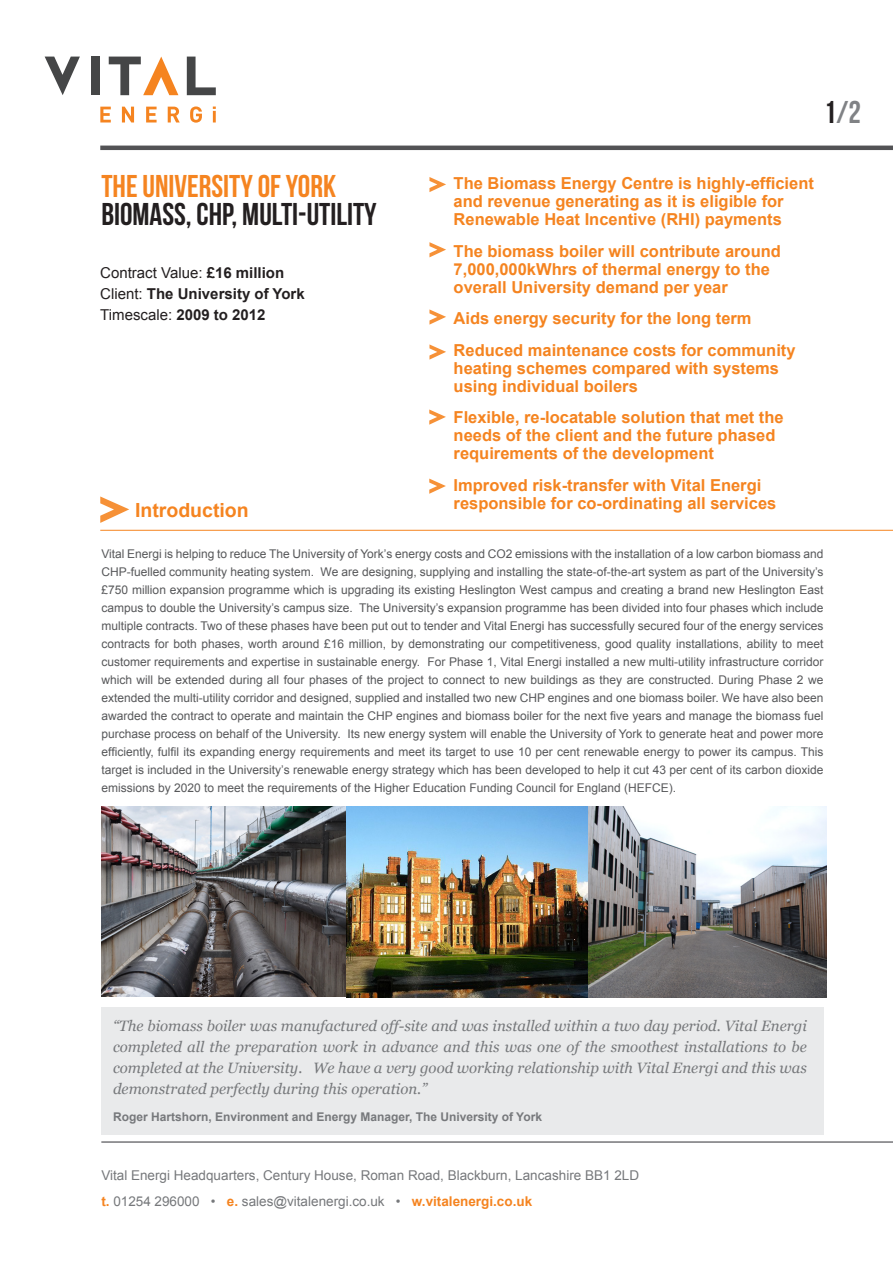
<style>
.page{position:relative;width:893px;height:1263px;background:#fff}
.page>*{position:absolute;margin:0;border:0;box-sizing:border-box;transform-origin:0 0}
.t1{font:31.5px "Bebas Neue";color:#231f20}
.t2{font:31.5px "Bebas Neue";color:#f58420}
.t3{font:31.5px "Bebas Neue";color:#808285}
.t4{font:700 19.5px "Arial";color:#f58420}
.t5{font:700 16.5px/18px "Arial";color:#f58420}
.t6{font:italic 15px/21px "Georgia";color:#76787b;text-align:justify}
.t7{font:15px "Arial";color:#231f20}
.t8{font:700 15px "Arial";color:#231f20}
.t9{font:13.5px "Arial";color:#76787b}
.t10{font:12px/18px "Arial";color:#57585a;text-align:justify}
.t11{font:700 12px "Arial";color:#76787b}
.s1{font-weight:700}
.s2{font-weight:400}
.s3{color:#231f20}
.s4{font-weight:700;color:#f58420}
</style>
<div class="page">
<svg style="left:45px;top:57px;width:35px;height:38px"></svg>
<div style="left:91px;top:57px;width:9px;height:38px;background:#454647"></div>
<svg style="left:109px;top:57px;width:69px;height:38px"></svg>
<svg style="left:187px;top:57px;width:29px;height:38px"></svg>
<svg style="left:100px;top:107px;width:11px;height:15px"></svg>
<svg style="left:122px;top:107px;width:12px;height:15px"></svg>
<svg style="left:146px;top:107px;width:11px;height:15px"></svg>
<svg style="left:168px;top:107px;width:12px;height:15px"></svg>
<svg style="left:190px;top:106px;width:12px;height:17px"></svg>
<svg style="left:213px;top:107px;width:3px;height:15px"></svg>
<hr style="left:100px;top:146px;width:793px;height:4px;background:#535355">
<hr style="left:101px;top:1141px;width:792px;height:2px;background:#757679">
<svg style="left:429px;top:177px;width:17px;height:15px"></svg>
<svg style="left:429px;top:242px;width:17px;height:15px"></svg>
<svg style="left:429px;top:344px;width:17px;height:16px"></svg>
<img style="left:587px;top:806px;width:239px;height:191px">
<img style="left:101px;top:806px;width:486px;height:191px">
<svg style="left:429px;top:309px;width:17px;height:16px"></svg>
<svg style="left:100px;top:496px;width:29px;height:27px"></svg>
<hr style="left:100px;top:530px;width:793px;height:1px;background:#f58420">
<div style="left:101px;top:1007px;width:722px;height:127px;background:#e9eaeb"></div>
<svg style="left:429px;top:409px;width:17px;height:16px"></svg>
<svg style="left:429px;top:479px;width:17px;height:15px"></svg>
<p class="t2" style="left:101px;top:168px;width:236px">THE UNIVERSITY OF YORK</p>
<p class="t1" style="left:101px;top:197px;width:277px">BIOMASS, CHP, MULTI-UTILITY</p>
<p class="t7" style="left:100px;top:263px;width:185px">Contract Value: <span class="s1">£16 million</span></p>
<p class="t8" style="left:100px;top:284px;width:206px"><span class="s2">Client:</span> The University of York</p>
<p class="t7" style="left:100px;top:305px;width:167px">Timescale: <span class="s1">2009 to 2012</span></p>
<p class="t4" style="left:135px;top:497px;width:115px">Introduction</p>
<p class="t3" style="left:824px;top:95px;width:38px"><span class="s3">1</span>/2</p>
<p class="t5" style="left:454px;top:175px;width:362px">The Biomass Energy Centre is highly-efficient and revenue generating as it is eligible for<br>Renewable Heat Incentive (RHI) payments</p>
<p class="t5" style="left:454px;top:242px;width:329px">The biomass boiler will contribute around<br>7,000,000kWhrs of thermal energy to the overall University demand per year</p>
<p class="t5" style="left:454px;top:310px;width:299px">Aids energy security for the long term</p>
<p class="t5" style="left:454px;top:341px;width:343px">Reduced maintenance costs for community heating schemes compared with systems using individual boilers</p>
<p class="t5" style="left:454px;top:409px;width:332px">Flexible, re-locatable solution that met the needs of the client and the future phased requirements of the development</p>
<p class="t5" style="left:454px;top:476px;width:324px">Improved risk-transfer with Vital Energi responsible for co-ordinating all services</p>
<p class="t10" style="left:101px;top:545px;width:724px">Vital Energi is helping to reduce The University of York’s energy costs and CO2 emissions with the installation of a low carbon biomass and CHP-fuelled community heating system. We are designing, supplying and installing the state-of-the-art system as part of the University’s £750 million expansion programme which is upgrading its existing Heslington West campus and creating a brand new Heslington East campus to double the University’s campus size. The University’s expansion programme has been divided into four phases which include multiple contracts. Two of these phases have been put out to tender and Vital Energi has successfully secured four of the energy services contracts for both phases, worth around £16 million, by demonstrating our competitiveness, good quality installations, ability to meet customer requirements and expertise in sustainable energy. For Phase 1, Vital Energi installed a new multi-utility infrastructure corridor which will be extended during all four phases of the project to connect to new buildings as they are constructed. During Phase 2 we extended the multi-utility corridor and designed, supplied and installed two new CHP engines and one biomass boiler. We have also been awarded the contract to operate and maintain the CHP engines and biomass boiler for the next five years and manage the biomass fuel purchase process on behalf of the University. Its new energy system will enable the University of York to generate heat and power more efficiently, fulfil its expanding energy requirements and meet its target to use 10 per cent renewable energy to power its campus. This target is included in the University’s renewable energy strategy which has been developed to help it cut 43 per cent of its carbon dioxide emissions by 2020 to meet the requirements of the Higher Education Funding Council for England (HEFCE).</p>
<p class="t6" style="left:113px;top:1016px;width:695px">“The biomass boiler was manufactured off-site and was installed within a two day period. Vital Energi completed all the preparation work in advance and this was one of the smoothest installations to be completed at the University. We have a very good working relationship with Vital Energi and this was demonstrated perfectly during this operation.”</p>
<p class="t11" style="left:113px;top:1109px;width:430px">Roger Hartshorn, Environment and Energy Manager, The University of York</p>
<p class="t9" style="left:101px;top:1167px;width:539px">Vital Energi Headquarters, Century House, Roman Road, Blackburn, Lancashire BB1 2LD</p>
<p class="t9" style="left:101px;top:1192px;width:432px"><span class="s4">t.</span> 01254 296000 • <span class="s4">e.</span> sales@vitalenergi.co.uk • <span class="s4">w.vitalenergi.co.uk</span></p>
</div>
